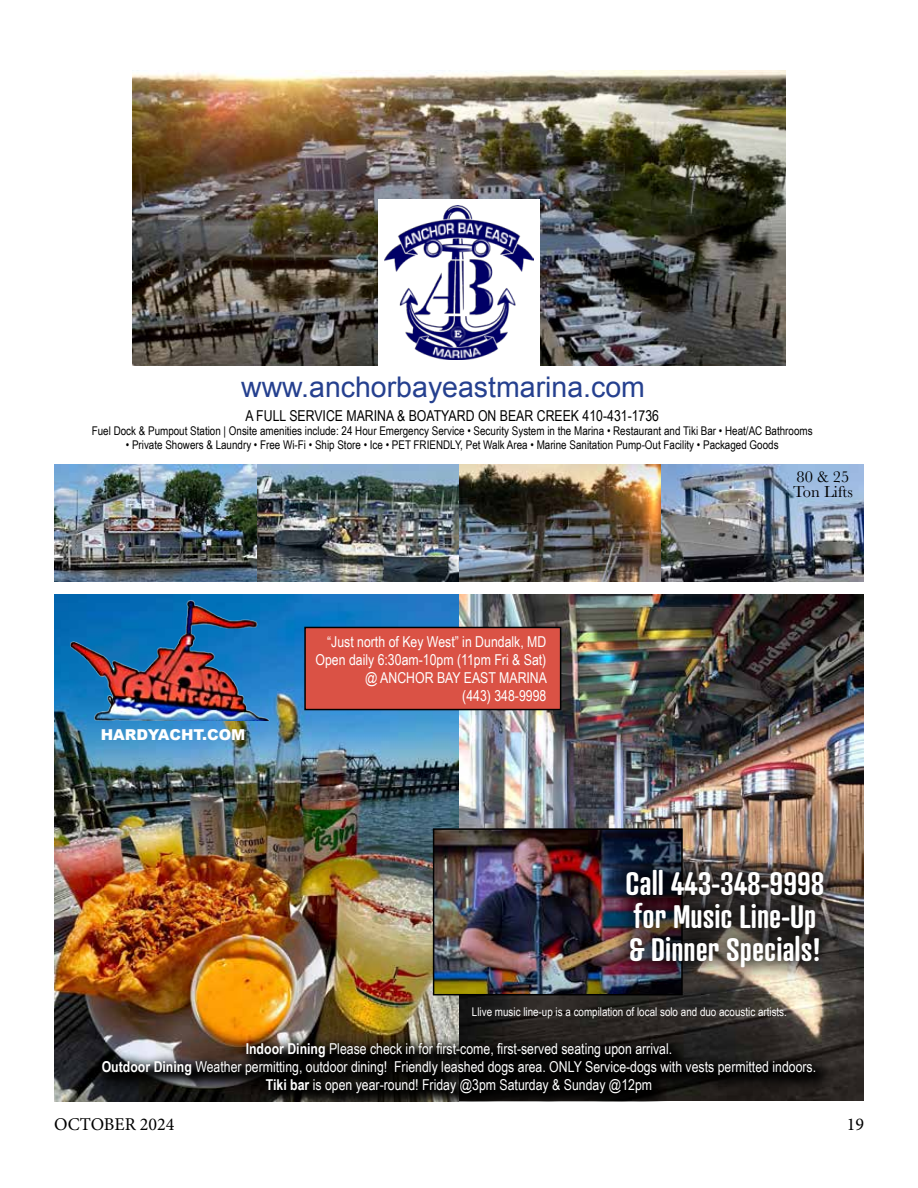
<style>
.page{position:relative;width:918px;height:1188px;background:#fff}
.page>*{position:absolute;margin:0;border:0;box-sizing:border-box;transform-origin:0 0}
.t1{font:600 31.5px/33px "Atrament";color:#fff}
.t2{font:28.5px "Arial";color:#25408f}
.t3{font:18px "Minion Pro";color:#000}
.t4{font:16.5px/15px "Baskerville";color:#000}
.t5{font:15px/18px "Arial Narrow";color:#fff;text-align:center}
.t6{font:15px "Arial Narrow";color:#000}
.t7{font:900 15px "Arial";color:#fff}
.t8{font:12px "Arial Narrow";color:#000}
.t9{font:12px "Arial Narrow";color:#fff}
.s1{font-weight:700}
</style>
<div class="page">
<img style="left:133px;top:71px;width:652px;height:295px">
<img style="left:54px;top:464px;width:810px;height:118px">
<div style="left:378px;top:199px;width:162px;height:171px;background:#fff"></div>
<img style="left:385px;top:206px;width:148px;height:154px">
<img style="left:54px;top:594px;width:810px;height:508px">
<img style="left:63px;top:594px;width:207px;height:126px">
<img style="left:436px;top:831px;width:244px;height:161px">
<div style="left:433px;top:828px;width:250px;height:167px;border:2px solid #000"></div>
<svg style="left:93px;top:1034px;width:741px;height:68px;background:#201d1a"></svg>
<div style="left:305px;top:627px;width:256px;height:83px;background:#da5245"></div>
<div style="left:304px;top:627px;width:257px;height:83px;border:2px solid #000"></div>
<img style="left:605px;top:848px;width:240px;height:140px">
<h2 class="t2" style="left:241px;top:369px;width:405px">www.anchorbayeastmarina.com</h2>
<p class="t6" style="left:245px;top:404px;width:415px">A FULL SERVICE MARINA &amp; BOATYARD ON BEAR CREEK 410-431-1736</p>
<p class="t8" style="left:92px;top:422px;width:722px">Fuel Dock &amp; Pumpout Station | Onsite amenities include: 24 Hour Emergency Service • Security System in the Marina • Restaurant and Tiki Bar • Heat/AC Bathrooms</p>
<p class="t8" style="left:126px;top:436px;width:654px">• Private Showers &amp; Laundry • Free Wi-Fi • Ship Store • Ice • PET FRIENDLY, Pet Walk Area • Marine Sanitation Pump-Out Facility • Packaged Goods</p>
<p class="t7" style="left:101px;top:723px;width:146px">HARDYACHT.COM</p>
<p class="t5" style="left:316px;top:632px;width:233px;text-align:right">“Just north of Key West” in Dundalk, MD<br>Open daily 6:30am-10pm (11pm Fri &amp; Sat) @ ANCHOR BAY EAST MARINA<br>(443) 348-9998</p>
<p class="t4" style="left:793px;top:469px;width:61px">80 &amp; 25<br>Ton Lifts</p>
<h1 class="t1" style="left:625px;top:866px;width:200px">Call 443-348-9998 for Music Line-Up &amp; Dinner Specials!</h1>
<p class="t9" style="left:472px;top:1003px;width:317px">Llive music line-up is a compilation of local solo and duo acoustic artists.</p>
<p class="t5" style="left:102px;top:1039px;width:716px"><span class="s1">Indoor Dining</span> Please check in for first-come, first-served seating upon arrival.<br><span class="s1">Outdoor Dining</span> Weather permitting, outdoor dining! Friendly leashed dogs area. ONLY Service-dogs with vests permitted indoors.<br><span class="s1">Tiki bar</span> is open year-round! Friday @3pm Saturday &amp; Sunday @12pm</p>
<p class="t3" style="left:54px;top:1113px;width:122px">OCTOBER 2024</p>
<p class="t3" style="left:847px;top:1113px;width:19px">19</p>
</div>
